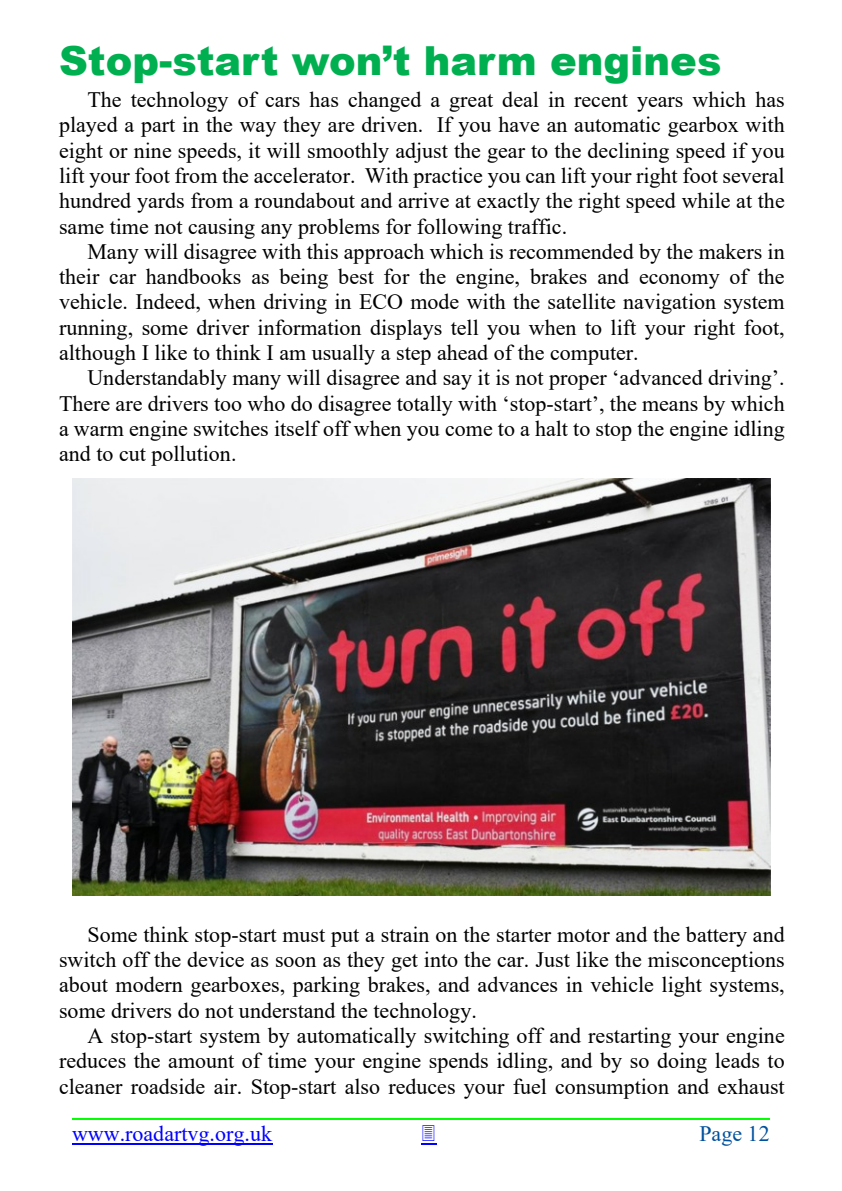
<style>
.page{position:relative;width:842px;height:1191px;background:#fff}
.page>*{position:absolute;margin:0;border:0;box-sizing:border-box;transform-origin:0 0}
.t1{font:900 40px "Arial";color:#00b050}
.t2{font:22px/25.2px "Times New Roman";color:#000;text-align:justify}
.t3{font:22px "Times New Roman";color:#00f}
.t4{font:22px "Times New Roman";color:#00519d}
</style>
<div class="page">
<hr style="left:72px;top:1143px;width:200px;height:1px;background:#00f">
<hr style="left:72px;top:1118px;width:698px;height:2px;background:#0f0">
<img style="left:73px;top:478px;width:697px;height:417px">
<svg style="left:421px;top:1143px;width:15px;height:1px"></svg>
<h1 class="t1" style="left:59px;top:46px;width:664px">Stop-start won’t harm engines</h1>
<p class="t2" style="left:59px;top:89px;width:727px;text-indent:28px">The technology of cars has changed a great deal in recent years which has played a part in the way they are driven. If you have an automatic gearbox with eight or nine speeds, it will smoothly adjust the gear to the declining speed if you lift your foot from the accelerator. With practice you can lift your right foot several hundred yards from a roundabout and arrive at exactly the right speed while at the same time not causing any problems for following traffic.</p>
<p class="t2" style="left:59px;top:241px;width:727px;text-indent:28px">Many will disagree with this approach which is recommended by the makers in their car handbooks as being best for the engine, brakes and economy of the vehicle. Indeed, when driving in ECO mode with the satellite navigation system running, some driver information displays tell you when to lift your right foot, although I like to think I am usually a step ahead of the computer.</p>
<p class="t2" style="left:59px;top:367px;width:727px;text-indent:28px">Understandably many will disagree and say it is not proper ‘advanced driving’.<br>There are drivers too who do disagree totally with ‘stop-start’, the means by which a warm engine switches itself off when you come to a halt to stop the engine idling and to cut pollution.</p>
<p class="t2" style="left:59px;top:924px;width:727px;text-indent:28px">Some think stop-start must put a strain on the starter motor and the battery and switch off the device as soon as they get into the car. Just like the misconceptions about modern gearboxes, parking brakes, and advances in vehicle light systems, some drivers do not understand the technology.</p>
<p class="t2" style="left:59px;top:1025px;width:727px;text-indent:28px">A stop-start system by automatically switching off and restarting your engine reduces the amount of time your engine spends idling, and by so doing leads to cleaner roadside air. Stop-start also reduces your fuel consumption and exhaust</p>
<p class="t3" style="left:72px;top:1125px;width:202px">www.roadartvg.org.uk</p>
<p class="t4" style="left:699px;top:1125px;width:72px">Page 12</p>
</div>
